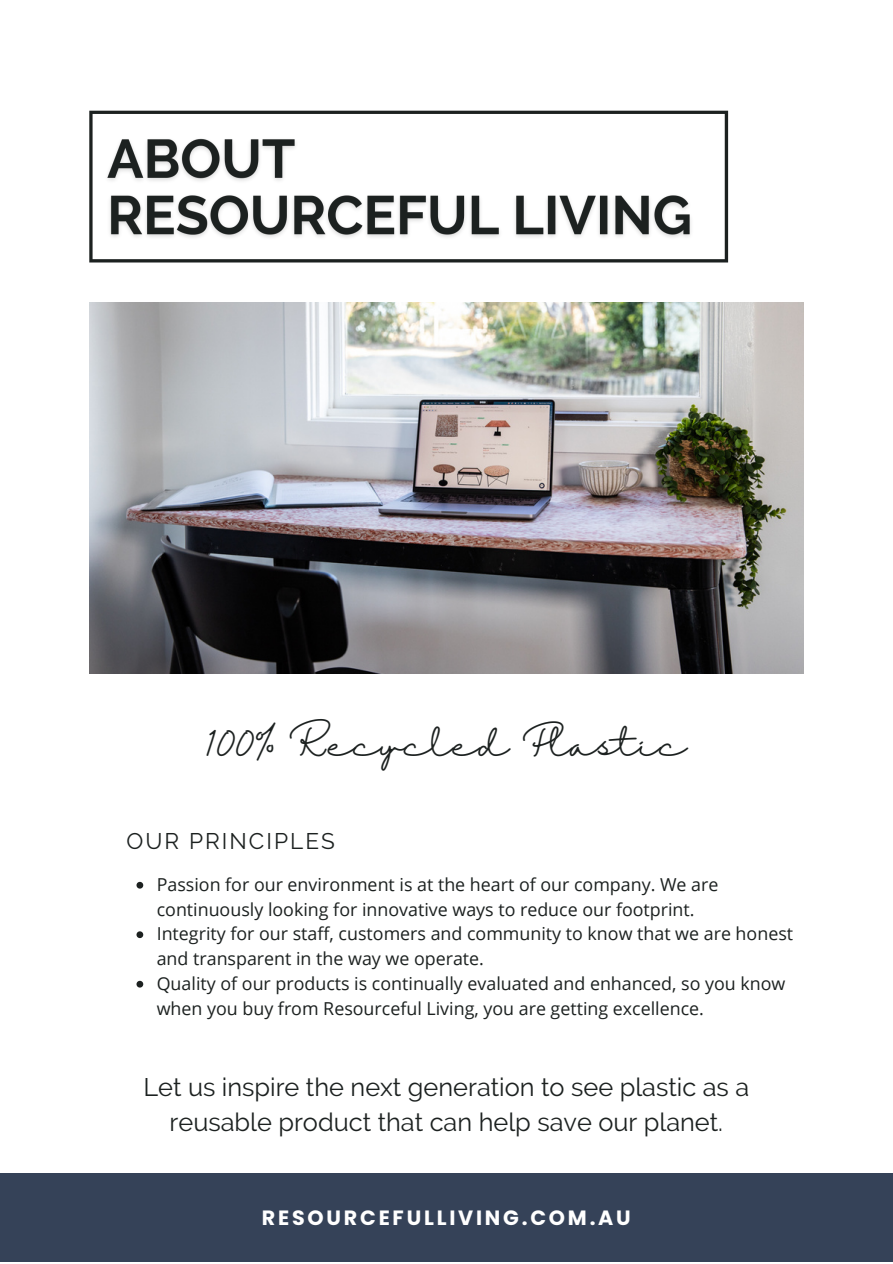
<style>
.page{position:relative;width:893px;height:1264px;background:#fff}
.page>*{position:absolute;margin:0;border:0;box-sizing:border-box;transform-origin:0 0}
.t1{font:32.7px "Halimun";color:#1c2120}
.t2{font:25.35px/34.8px "Raleway";color:#1c2120;text-align:center}
.t3{font:22.5px "Raleway";letter-spacing:.09em;color:#1c2120}
.t4{font:700 20.7px "Poppins";letter-spacing:.135em;color:#fff}
.t5{font:17.85px/24.8px "Open Sans";color:#1c2120}
</style>
<div class="page">
<img style="left:89px;top:302px;width:714px;height:371px">
<svg style="left:89px;top:111px;width:639px;height:151px"></svg>
<img style="left:99px;top:120px;width:601px;height:137px">
<div style="left:0;top:1173px;width:892px;height:88px;background:#354258"></div>
<svg style="left:136px;top:881px;width:7px;height:7px"></svg>
<svg style="left:136px;top:931px;width:7px;height:7px"></svg>
<svg style="left:136px;top:980px;width:7px;height:7px"></svg>
<h1 class="t1" style="left:206px;top:725px;width:482px">100% Recycled Plastic</h1>
<p class="t3" style="left:126px;top:827px;width:210px">OUR PRINCIPLES</p>
<p class="t5" style="left:157px;top:871px;width:638px">Passion for our environment is at the heart of our company. We are continuously looking for innovative ways to reduce our footprint.<br>Integrity for our staff, customers and community to know that we are honest and transparent in the way we operate.<br>Quality of our products is continually evaluated and enhanced, so you know when you buy from Resourceful Living, you are getting excellence.</p>
<h2 class="t2" style="left:143px;top:1069px;width:607px">Let us inspire the next generation to see plastic as a reusable product that can help save our planet.</h2>
<p class="t4" style="left:262px;top:1203px;width:370px">RESOURCEFULLIVING.COM.AU</p>
</div>
